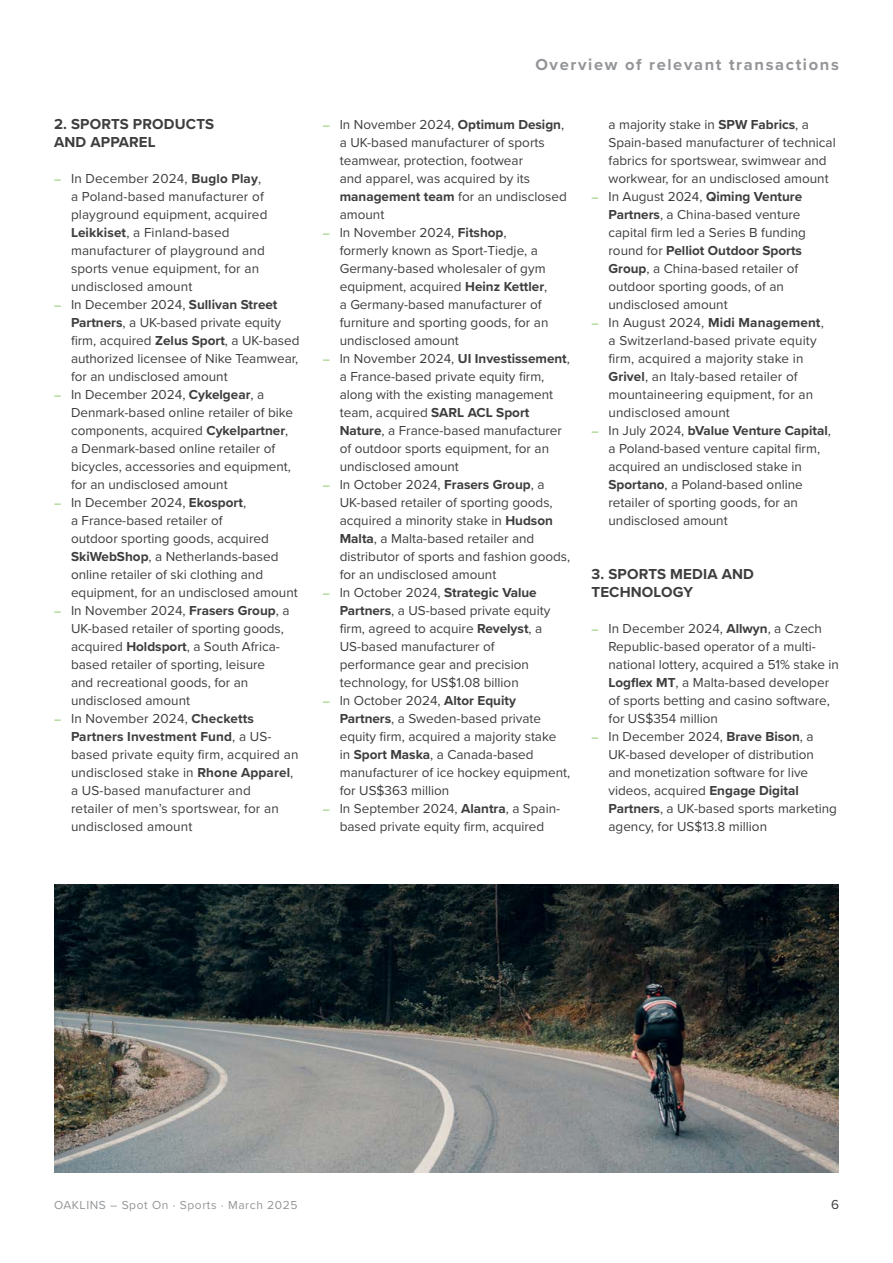
<style>
.page{position:relative;width:893px;height:1263px;background:#fff}
.page>*{position:absolute;margin:0;border:0;box-sizing:border-box;transform-origin:0 0}
._03_headline_level_1{font:700 16.5px "Proxima Nova";letter-spacing:.1em;color:#939598}
._04_headline_level_2{font:700 15px/18px "Proxima Nova";letter-spacing:.01em;color:#3e3e3f}
.t1{font:13.5px/18px "Proxima Nova";color:#3e3e3f}
.t2{font:12px "Proxima Nova";letter-spacing:.05em;color:#939598}
.s1{font-size:12px;color:#77be4e}
.s2{font-weight:700}
</style>
<div class="page">
<img style="left:54px;top:885px;width:785px;height:288px">
<p class="_04_headline_level_2" style="left:54px;top:114px;width:162px">2. SPORTS PRODUCTS<br>AND APPAREL</p>
<p class="t1" style="left:71px;top:168px;width:198px;text-indent:-17px"><span class="s1">―</span> In December 2024, <span class="s2">Buglo Play</span>, a Poland-based manufacturer of playground equipment, acquired<br><span class="s2">Leikkiset</span>, a Finland-based manufacturer of playground and sports venue equipment, for an undisclosed amount</p>
<p class="t1" style="left:71px;top:294px;width:230px;text-indent:-17px"><span class="s1">―</span> In December 2024, <span class="s2">Sullivan Street Partners</span>, a UK-based private equity firm, acquired <span class="s2">Zelus Sport</span>, a UK-based authorized licensee of Nike Teamwear, for an undisclosed amount</p>
<p class="t1" style="left:71px;top:384px;width:224px;text-indent:-17px"><span class="s1">―</span> In December 2024, <span class="s2">Cykelgear</span>, a Denmark-based online retailer of bike components, acquired <span class="s2">Cykelpartner</span>, a Denmark-based online retailer of bicycles, accessories and equipment, for an undisclosed amount</p>
<p class="t1" style="left:71px;top:492px;width:228px;text-indent:-17px"><span class="s1">―</span> In December 2024, <span class="s2">Ekosport</span>,<br>a France-based retailer of<br>outdoor sporting goods, acquired <span class="s2">SkiWebShop</span>, a Netherlands-based online retailer of ski clothing and equipment, for an undisclosed amount</p>
<p class="t1" style="left:71px;top:600px;width:220px;text-indent:-17px"><span class="s1">―</span> In November 2024, <span class="s2">Frasers Group</span>, a<br>UK-based retailer of sporting goods, acquired <span class="s2">Holdsport</span>, a South Africa&shy;based retailer of sporting, leisure and recreational goods, for an undisclosed amount</p>
<p class="t1" style="left:71px;top:708px;width:229px;text-indent:-17px"><span class="s1">―</span> In November 2024, <span class="s2">Checketts<br>Partners Investment Fund</span>, a US&shy;based private equity firm, acquired an undisclosed stake in <span class="s2">Rhone Apparel</span>, a US-based manufacturer and<br>retailer of men’s sportswear, for an undisclosed amount</p>
<p class="_03_headline_level_1" style="left:535px;top:52px;width:305px">Overview of relevant transactions</p>
<p class="t1" style="left:340px;top:114px;width:229px;text-indent:-17px"><span class="s1">―</span> In November 2024, <span class="s2">Optimum Design</span>, a UK-based manufacturer of sports teamwear, protection, footwear<br>and apparel, was acquired by its <span class="s2">management team</span> for an undisclosed amount</p>
<p class="t1" style="left:340px;top:222px;width:210px;text-indent:-17px"><span class="s1">―</span> In November 2024, <span class="s2">Fitshop</span>, formerly known as Sport-Tiedje, a<br>Germany-based wholesaler of gym equipment, acquired <span class="s2">Heinz Kettler</span>, a Germany-based manufacturer of furniture and sporting goods, for an undisclosed amount</p>
<p class="t1" style="left:340px;top:348px;width:232px;text-indent:-17px"><span class="s1">―</span> In November 2024, <span class="s2">UI Investissement</span>, a France-based private equity firm, along with the existing management team, acquired <span class="s2">SARL ACL Sport Nature</span>, a France-based manufacturer of outdoor sports equipment, for an undisclosed amount</p>
<p class="t1" style="left:340px;top:474px;width:232px;text-indent:-17px"><span class="s1">―</span> In October 2024, <span class="s2">Frasers Group</span>, a UK-based retailer of sporting goods, acquired a minority stake in <span class="s2">Hudson Malta</span>, a Malta-based retailer and distributor of sports and fashion goods, for an undisclosed amount</p>
<p class="t1" style="left:340px;top:582px;width:212px;text-indent:-17px"><span class="s1">―</span> In October 2024, <span class="s2">Strategic Value<br>Partners</span>, a US-based private equity firm, agreed to acquire <span class="s2">Revelyst</span>, a<br>US-based manufacturer of performance gear and precision technology, for US$1.08 billion</p>
<p class="t1" style="left:340px;top:690px;width:232px;text-indent:-17px"><span class="s1">―</span> In October 2024, <span class="s2">Altor Equity<br>Partners</span>, a Sweden-based private equity firm, acquired a majority stake<br>in <span class="s2">Sport Maska</span>, a Canada-based manufacturer of ice hockey equipment, for US$363 million</p>
<p class="t1" style="left:323px;top:798px;width:239px;text-align:center"><span class="s1">―</span> In September 2024, <span class="s2">Alantra</span>, a Spain&shy;based private equity firm, acquired</p>
<p class="t1" style="left:608px;top:114px;width:229px">a majority stake in <span class="s2">SPW Fabrics</span>, a Spain-based manufacturer of technical fabrics for sportswear, swimwear and workwear, for an undisclosed amount</p>
<p class="t1" style="left:608px;top:186px;width:199px;text-indent:-17px"><span class="s1">―</span> In August 2024, <span class="s2">Qiming Venture<br>Partners</span>, a China-based venture capital firm led a Series B funding round for <span class="s2">Pelliot Outdoor Sports<br>Group</span>, a China-based retailer of outdoor sporting goods, of an undisclosed amount</p>
<p class="t1" style="left:608px;top:312px;width:217px;text-indent:-17px"><span class="s1">―</span> In August 2024, <span class="s2">Midi Management</span>, a Switzerland-based private equity firm, acquired a majority stake in<br><span class="s2">Grivel</span>, an Italy-based retailer of mountaineering equipment, for an undisclosed amount</p>
<p class="t1" style="left:608px;top:420px;width:224px;text-indent:-17px"><span class="s1">―</span> In July 2024, <span class="s2">bValue Venture Capital</span>, a Poland-based venture capital firm, acquired an undisclosed stake in<br><span class="s2">Sportano</span>, a Poland-based online retailer of sporting goods, for an undisclosed amount</p>
<p class="_04_headline_level_2" style="left:591px;top:564px;width:164px">3. SPORTS MEDIA AND<br>TECHNOLOGY</p>
<p class="t1" style="left:608px;top:618px;width:232px;text-indent:-17px"><span class="s1">―</span> In December 2024, <span class="s2">Allwyn</span>, a Czech Republic-based operator of a multi&shy;national lottery, acquired a 51% stake in <span class="s2">Logflex MT</span>, a Malta-based developer of sports betting and casino software, for US$354 million</p>
<p class="t1" style="left:608px;top:726px;width:230px;text-indent:-17px"><span class="s1">―</span> In December 2024, <span class="s2">Brave Bison</span>, a UK-based developer of distribution and monetization software for live videos, acquired <span class="s2">Engage Digital Partners</span>, a UK-based sports marketing agency, for US$13.8 million</p>
<p class="t2" style="left:54px;top:1196px;width:245px">OAKLINS – Spot On · Sports · March 2025</p>
<p class="t1" style="left:831px;top:1194px;width:9px">6</p>
</div>
